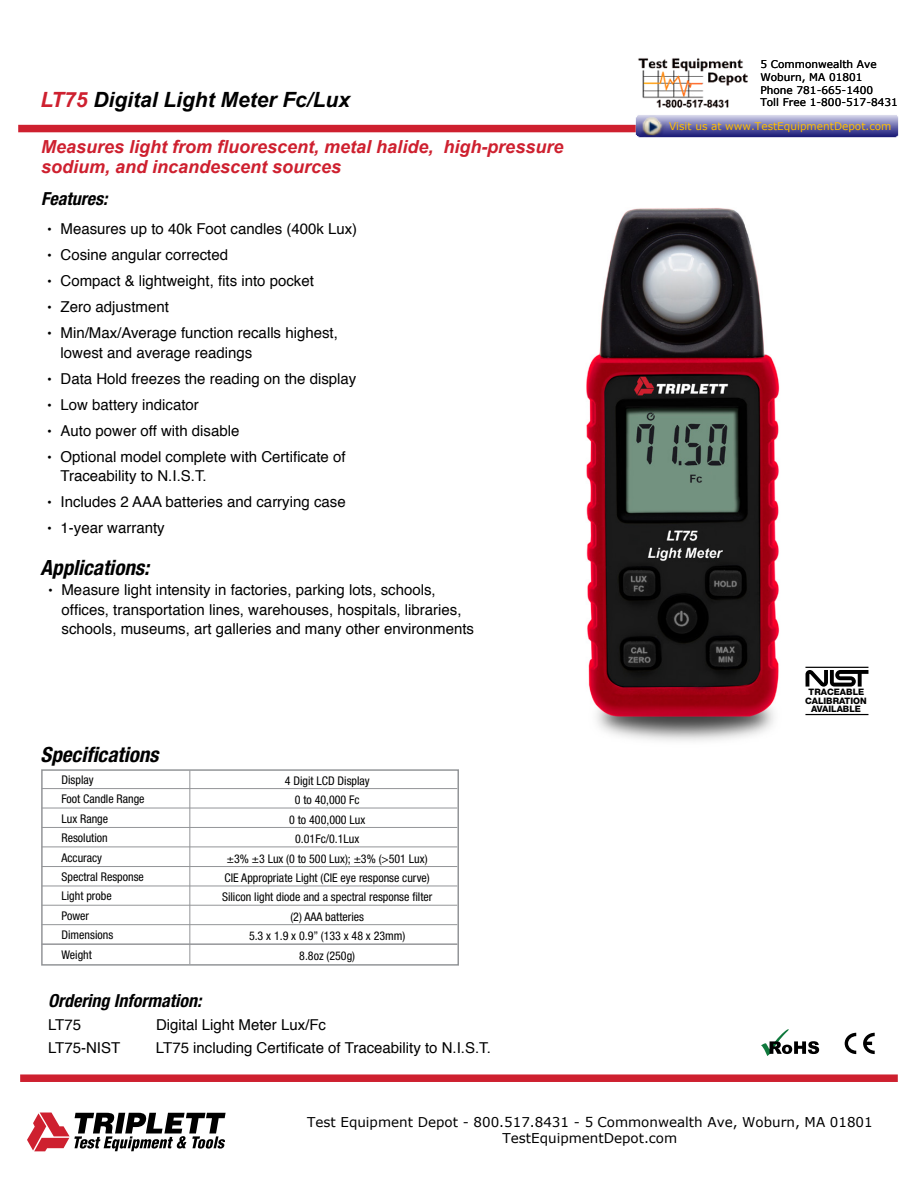
<style>
.page{position:relative;width:918px;height:1188px;background:#fff}
.page>*{position:absolute;margin:0;border:0;box-sizing:border-box;transform-origin:0 0}
.t1{font:italic 700 21px "Arial";color:#000}
.t2{font:italic 700 condensed 21px "Helvetica Neue LT Std";color:#000}
.t3{font:italic 700 18px/20.5px "Arial";color:#ce202f}
.t4{font:italic 700 condensed 18px "Helvetica Neue LT Std";color:#000}
.t5{font:15px/19.5px "Helvetica";color:#000}
.t6{font:13.5px/16.2px "Verdana";color:#000;text-align:center}
.t7{font:condensed 12px/19.5px "Helvetica Neue LT Std";color:#000}
.t8{font:10.5px/12.8px "Verdana";color:#000}
.t9{font:10.5px "Verdana";color:#ffbf00}
.t10{font:800 8.85px/8.6px "Helvetica Neue LT Std";color:#000;text-align:center}
.s1{color:#ce202f}
.s2{font-size:13.5px}
</style>
<div class="page">
<img style="left:586px;top:208px;width:283px;height:533px">
<div style="left:18px;top:125px;width:878px;height:7px;background:#ce202f"></div>
<svg style="left:27px;top:1113px;width:199px;height:38px"></svg>
<div style="left:20px;top:1074px;width:878px;height:8px;background:#ce202f"></div>
<hr style="left:42px;top:788px;width:415px;height:1px;background:#939598">
<hr style="left:42px;top:808px;width:415px;height:1px;background:#939598">
<hr style="left:42px;top:827px;width:415px;height:1px;background:#939598">
<hr style="left:42px;top:866px;width:415px;height:1px;background:#939598">
<hr style="left:42px;top:847px;width:415px;height:1px;background:#939598">
<hr style="left:42px;top:886px;width:415px;height:1px;background:#939598">
<hr style="left:42px;top:905px;width:415px;height:1px;background:#939598">
<hr style="left:42px;top:924px;width:415px;height:1px;background:#939598">
<hr style="left:42px;top:944px;width:415px;height:1px;background:#939598">
<hr style="left:189px;top:770px;width:1px;height:194px;background:#939598">
<svg style="left:806px;top:670px;width:62px;height:17px"></svg>
<hr style="left:805px;top:714px;width:63px;height:1px;background:#000">
<hr style="left:805px;top:667px;width:63px;height:1px;background:#000">
<div style="left:41px;top:769px;width:418px;height:197px;border:2px solid #939598"></div>
<svg style="left:761px;top:1029px;width:58px;height:27px"></svg>
<svg style="left:845px;top:1033px;width:11px;height:21px"></svg>
<svg style="left:863px;top:1033px;width:12px;height:21px"></svg>
<img style="left:638px;top:58px;width:110px;height:50px">
<img style="left:631px;top:115px;width:268px;height:23px">
<h1 class="t1" style="left:40px;top:85px;width:311px"><span class="s1">LT75</span> Digital Light Meter Fc/Lux</h1>
<p class="t3" style="left:41px;top:136px;width:524px">Measures light from fluorescent, metal halide, high-pressure sodium, and incandescent sources</p>
<p class="t4" style="left:41px;top:188px;width:68px">Features:</p>
<p class="t5" style="left:47px;top:220px;width:312px"><span class="s2">•</span> Measures up to 40k Foot candles (400k Lux)</p>
<p class="t5" style="left:47px;top:246px;width:183px"><span class="s2">•</span> Cosine angular corrected</p>
<p class="t5" style="left:47px;top:272px;width:268px"><span class="s2">•</span> Compact &amp; lightweight, fits into pocket</p>
<p class="t5" style="left:47px;top:298px;width:123px"><span class="s2">•</span> Zero adjustment</p>
<p class="t5" style="left:61px;top:324px;width:279px;text-indent:-14px"><span class="s2">•</span> Min/Max/Average function recalls highest, lowest and average readings</p>
<p class="t5" style="left:47px;top:369px;width:311px"><span class="s2">•</span> Data Hold freezes the reading on the display</p>
<p class="t5" style="left:47px;top:395px;width:153px"><span class="s2">•</span> Low battery indicator</p>
<p class="t5" style="left:47px;top:421px;width:194px"><span class="s2">•</span> Auto power off with disable</p>
<p class="t5" style="left:61px;top:447px;width:287px;text-indent:-14px"><span class="s2">•</span> Optional model complete with Certificate of<br>Traceability to N.I.S.T.</p>
<p class="t5" style="left:47px;top:493px;width:300px"><span class="s2">•</span> Includes 2 AAA batteries and carrying case</p>
<p class="t5" style="left:47px;top:519px;width:119px"><span class="s2">•</span> 1-year warranty</p>
<h1 class="t2" style="left:40px;top:555px;width:110px">Applications:</h1>
<p class="t5" style="left:62px;top:580px;width:414px;text-indent:-14px"><span class="s2">•</span> Measure light intensity in factories, parking lots, schools, offices, transportation lines, warehouses, hospitals, libraries, schools, museums, art galleries and many other environments</p>
<h1 class="t2" style="left:40px;top:741px;width:120px">Specifications</h1>
<p class="t7" style="left:62px;top:770px;width:85px">Display<br>Foot Candle Range<br>Lux Range<br>Resolution<br>Accuracy<br>Spectral Response<br>Light probe<br>Power<br>Dimensions<br>Weight</p>
<p class="t7" style="left:222px;top:771px;width:212px;text-align:center">4 Digit LCD Display<br>0 to 40,000 Fc<br>0 to 400,000 Lux<br>0.01Fc/0.1Lux<br>±3% ±3 Lux (0 to 500 Lux); ±3% (&gt;501 Lux)<br>CIE Appropriate Light (CIE eye response curve)<br>Silicon light diode and a spectral response filter (2) AAA batteries<br>5.3 x 1.9 x 0.9” (133 x 48 x 23mm)<br>8.8oz (250g)</p>
<p class="t4" style="left:48px;top:990px;width:155px">Ordering Information:</p>
<p class="t5" style="left:48px;top:1016px;width:35px">LT75</p>
<p class="t5" style="left:156px;top:1016px;width:172px">Digital Light Meter Lux/Fc</p>
<p class="t5" style="left:48px;top:1039px;width:74px">LT75-NIST</p>
<p class="t5" style="left:156px;top:1039px;width:336px">LT75 including Certificate of Traceability to N.I.S.T.</p>
<p class="t8" style="left:760px;top:58px;width:139px">5 Commonwealth Ave<br>Woburn, MA 01801<br>Phone 781-665-1400<br>Toll Free 1-800-517-8431</p>
<p class="t9" style="left:669px;top:120px;width:224px">Visit us at www.TestEquipmentDepot.com</p>
<p class="t10" style="left:805px;top:688px;width:63px">TRACEABLE<br>CALIBRATION<br>AVAILABLE</p>
<p class="t6" style="left:307px;top:1114px;width:567px">Test Equipment Depot - 800.517.8431 - 5 Commonwealth Ave, Woburn, MA 01801<br>TestEquipmentDepot.com</p>
</div>
